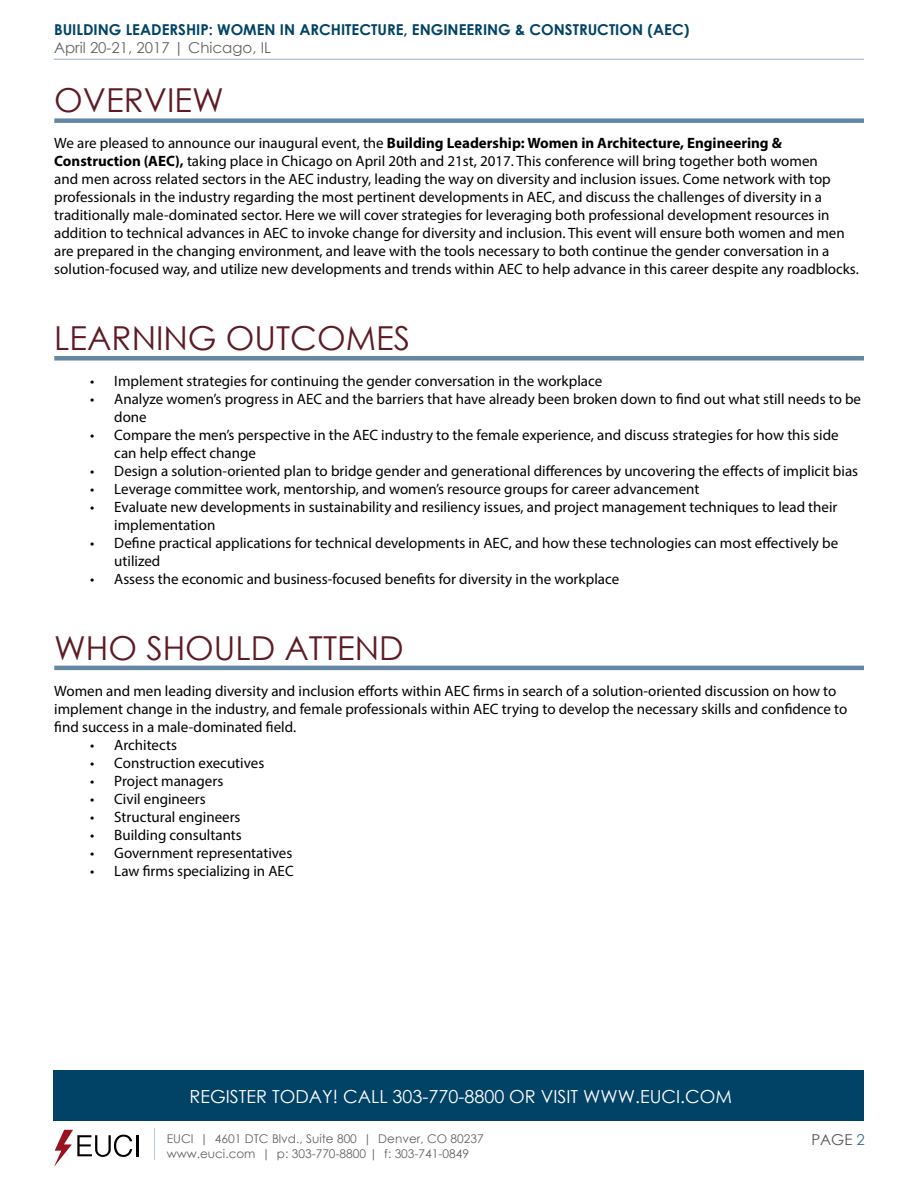
<style>
.page{position:relative;width:918px;height:1188px;background:#fff}
.page>*{position:absolute;margin:0;border:0;box-sizing:border-box;transform-origin:0 0}
.t1{font:33px "Century Gothic";color:#5f1b24}
.t2{font:18px "Century Gothic";color:#fff}
.t3{font:15px/18px "Myriad Pro";color:#000}
.t4{font:700 15px "Century Gothic";color:#004366}
.t5{font:15px "Century Gothic";color:#636365}
.t6{font:15px "Century Gothic";color:#55565a}
.t7{font:12px "Century Gothic";color:#636365}
.s1{font-weight:700}
.s2{color:#3d6ba7}
</style>
<div class="page">
<hr style="left:54px;top:59px;width:810px;height:1px;background:#3d6ba7">
<hr style="left:137px;top:1135px;width:2px;height:21px;background:#000">
<svg style="left:54px;top:1130px;width:78px;height:37px"></svg>
<hr style="left:154px;top:1128px;width:1px;height:32px;background:#b6c9d5">
<div style="left:54px;top:1070px;width:810px;height:51px;background:#004366"></div>
<div style="left:54px;top:118px;width:810px;height:5px;background:#6488a4"></div>
<div style="left:54px;top:356px;width:810px;height:5px;background:#6488a4"></div>
<hr style="left:54px;top:666px;width:810px;height:4px;background:#6488a4">
<p class="t4" style="left:54px;top:19px;width:637px">BUILDING LEADERSHIP: WOMEN IN ARCHITECTURE, ENGINEERING &amp; CONSTRUCTION (AEC)</p>
<p class="t5" style="left:54px;top:37px;width:219px">April 20-21, 2017 | Chicago, IL</p>
<h1 class="t1" style="left:54px;top:77px;width:171px">OVERVIEW</h1>
<p class="t3" style="left:54px;top:134px;width:806px">We are pleased to announce our inaugural event, the <span class="s1">Building Leadership: Women in Architecture, Engineering &amp; Construction (AEC),</span> taking place in Chicago on April 20th and 21st, 2017. This conference will bring together both women<br>and men across related sectors in the AEC industry, leading the way on diversity and inclusion issues. Come network with top professionals in the industry regarding the most pertinent developments in AEC, and discuss the challenges of diversity in a traditionally male-dominated sector. Here we will cover strategies for leveraging both professional development resources in addition to technical advances in AEC to invoke change for diversity and inclusion. This event will ensure both women and men are prepared in the changing environment, and leave with the tools necessary to both continue the gender conversation in a solution-focused way, and utilize new developments and trends within AEC to help advance in this career despite any roadblocks.</p>
<h1 class="t1" style="left:54px;top:315px;width:357px">LEARNING OUTCOMES</h1>
<p class="t3" style="left:90px;top:372px;width:514px">• Implement strategies for continuing the gender conversation in the workplace</p>
<p class="t3" style="left:114px;top:390px;width:748px;text-indent:-24px">• Analyze women’s progress in AEC and the barriers that have already been broken down to find out what still needs to be done</p>
<p class="t3" style="left:114px;top:426px;width:726px;text-indent:-24px">• Compare the men’s perspective in the AEC industry to the female experience, and discuss strategies for how this side can help effect change</p>
<p class="t3" style="left:90px;top:462px;width:769px">• Design a solution-oriented plan to bridge gender and generational differences by uncovering the effects of implicit bias</p>
<p class="t3" style="left:90px;top:480px;width:611px">• Leverage committee work, mentorship, and women’s resource groups for career advancement</p>
<p class="t3" style="left:114px;top:498px;width:725px;text-indent:-24px">• Evaluate new developments in sustainability and resiliency issues, and project management techniques to lead their implementation</p>
<p class="t3" style="left:114px;top:534px;width:725px;text-indent:-24px">• Define practical applications for technical developments in AEC, and how these technologies can most effectively be utilized</p>
<p class="t3" style="left:90px;top:570px;width:531px">• Assess the economic and business-focused benefits for diversity in the workplace</p>
<h1 class="t1" style="left:54px;top:625px;width:351px">WHO SHOULD ATTEND</h1>
<p class="t3" style="left:54px;top:681px;width:795px">Women and men leading diversity and inclusion efforts within AEC firms in search of a solution-oriented discussion on how to implement change in the industry, and female professionals within AEC trying to develop the necessary skills and confidence to find success in a male-dominated field.</p>
<p class="t3" style="left:90px;top:735px;width:88px">• Architects</p>
<p class="t3" style="left:90px;top:753px;width:175px">• Construction executives</p>
<p class="t3" style="left:90px;top:771px;width:134px">• Project managers</p>
<p class="t3" style="left:90px;top:789px;width:117px">• Civil engineers</p>
<p class="t3" style="left:90px;top:807px;width:152px">• Structural engineers</p>
<p class="t3" style="left:90px;top:825px;width:153px">• Building consultants</p>
<p class="t3" style="left:90px;top:843px;width:204px">• Government representatives</p>
<p class="t3" style="left:90px;top:861px;width:205px">• Law firms specializing in AEC</p>
<p class="t2" style="left:190px;top:1084px;width:544px">REGISTER TODAY! CALL 303-770-8800 OR VISIT WWW.EUCI.COM</p>
<p class="t7" style="left:167px;top:1130px;width:318px">EUCI | 4601 DTC Blvd., Suite 800 | Denver, CO 80237</p>
<p class="t6" style="left:811px;top:1129px;width:55px">PAGE <span class="s2">2</span></p>
<p class="t7" style="left:167px;top:1145px;width:304px">www.euci.com | p: 303-770-8800 | f: 303-741-0849</p>
</div>
